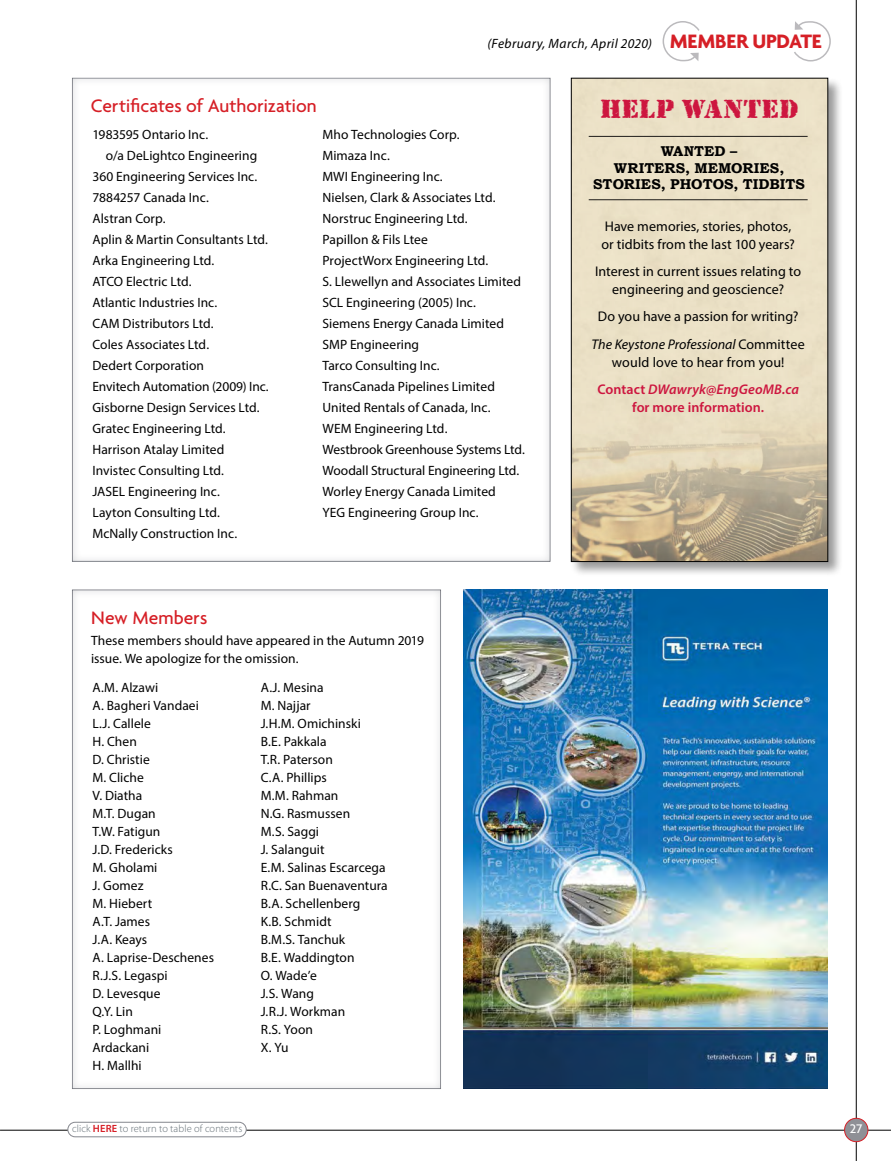
<style>
.page{position:relative;width:891px;height:1161px;background:#fff}
.page>*{position:absolute;margin:0;border:0;box-sizing:border-box;transform-origin:0 0}
.t1{font:27.6px "Rubber Stamp Plain";letter-spacing:.015em;color:#cd163f}
.t2{font:700 21px "Agenda";letter-spacing:-.01em;color:#d61f26}
.t3{font:500 19.5px "Agenda";color:#d61f26}
.t4{font:700 14.25px/16.5px "Bookman Old Style";color:#000;text-align:center}
.t5{font:14.1px/18px "Myriad Pro";letter-spacing:.005em;color:#000;text-align:center}
.t6{font:600 14.1px "Myriad Pro";letter-spacing:.005em;color:#cd163f}
.t7{font:13.5px/18px "Myriad Pro";color:#000}
.t8{font:italic 13.5px "Myriad Pro";letter-spacing:.03em;color:#000}
.t9{font:500 13.5px "Agenda";color:#fff}
.t10{font:300 10.5px "Myriad Pro";letter-spacing:.01em;color:#636e75}
.s1{font-style:italic}
.s2{font-weight:600;color:#cd163f}
.s3{font-weight:600;font-style:italic;color:#cd163f}
.s4{font-weight:600;color:#d61f26}
</style>
<div class="page">
<svg style="left:794px;top:21px;width:37px;height:41px"></svg>
<svg style="left:662px;top:21px;width:38px;height:41px"></svg>
<img style="left:464px;top:590px;width:364px;height:499px">
<div style="left:570px;top:77px;width:274px;height:500px;background:#000;opacity:.4"></div>
<div style="left:573px;top:80px;width:253px;height:330px;background:#ebe1c7"></div>
<hr style="left:589px;top:136px;width:219px;height:1px;background:#1e1c19">
<hr style="left:589px;top:199px;width:219px;height:1px;background:#1e1c19">
<img style="left:572px;top:410px;width:256px;height:151px">
<hr style="left:0;top:1130px;width:891px;height:1px;background:#000">
<hr style="left:856px;top:0;width:1px;height:1161px;background:#000">
<div style="left:845px;top:1118px;width:23px;height:24px;background:#8f9096;border-radius:50%"></div>
<div style="left:844px;top:1118px;width:24px;height:24px;border:1px solid #d61f26;border-radius:50%"></div>
<div style="left:68px;top:1122px;width:178px;height:15px;background:#fff;border-radius:7px"></div>
<div style="left:68px;top:1122px;width:178px;height:15px;border:1px solid #85878e;border-radius:7px"></div>
<p class="t8" style="left:488px;top:35px;width:166px">(February, March, April 2020)</p>
<h2 class="t2" style="left:670px;top:28px;width:153px">MEMBER UPDATE</h2>
<h3 class="t3" style="left:91px;top:94px;width:227px">Certificates of Authorization</h3>
<p class="t7" style="left:92px;top:125px;width:117px">1983595 Ontario Inc.</p>
<p class="t7" style="left:106px;top:146px;width:153px">o/a DeLightco Engineering</p>
<p class="t7" style="left:92px;top:167px;width:166px">360 Engineering Services Inc.</p>
<p class="t7" style="left:92px;top:188px;width:118px">7884257 Canada Inc.</p>
<p class="t7" style="left:92px;top:209px;width:74px">Alstran Corp.</p>
<p class="t7" style="left:92px;top:230px;width:177px">Aplin &amp; Martin Consultants Ltd.</p>
<p class="t7" style="left:92px;top:251px;width:123px">Arka Engineering Ltd.</p>
<p class="t7" style="left:92px;top:272px;width:101px">ATCO Electric Ltd.</p>
<p class="t7" style="left:92px;top:293px;width:126px">Atlantic Industries Inc.</p>
<p class="t7" style="left:92px;top:314px;width:123px">CAM Distributors Ltd.</p>
<p class="t7" style="left:92px;top:335px;width:118px">Coles Associates Ltd.</p>
<p class="t7" style="left:92px;top:356px;width:113px">Dedert Corporation</p>
<p class="t7" style="left:92px;top:377px;width:178px">Envitech Automation (2009) Inc.</p>
<p class="t7" style="left:92px;top:398px;width:169px">Gisborne Design Services Ltd.</p>
<p class="t7" style="left:92px;top:420px;width:135px">Gratec Engineering Ltd.</p>
<p class="t7" style="left:92px;top:441px;width:133px">Harrison Atalay Limited</p>
<p class="t7" style="left:92px;top:462px;width:133px">Invistec Consulting Ltd.</p>
<p class="t7" style="left:92px;top:483px;width:129px">JASEL Engineering Inc.</p>
<p class="t7" style="left:92px;top:504px;width:129px">Layton Consulting Ltd.</p>
<p class="t7" style="left:92px;top:525px;width:146px">McNally Construction Inc.</p>
<h3 class="t3" style="left:91px;top:605px;width:118px">New Members</h3>
<p class="t7" style="left:322px;top:124px;width:204px;line-height:21px">Mho Technologies Corp.<br>Mimaza Inc.<br>MWI Engineering Inc.<br>Nielsen, Clark &amp; Associates Ltd.<br>Norstruc Engineering Ltd.<br>Papillon &amp; Fils Ltee<br>ProjectWorx Engineering Ltd.<br>S. Llewellyn and Associates Limited<br>SCL Engineering (2005) Inc.<br>Siemens Energy Canada Limited<br>SMP Engineering<br>Tarco Consulting Inc.<br>TransCanada Pipelines Limited<br>United Rentals of Canada, Inc.<br>WEM Engineering Ltd.<br>Westbrook Greenhouse Systems Ltd.<br>Woodall Structural Engineering Ltd.<br>Worley Energy Canada Limited<br>YEG Engineering Group Inc.</p>
<p class="t7" style="left:91px;top:632px;width:335px">These members should have appeared in the Autumn 2019 issue. We apologize for the omission.</p>
<p class="t7" style="left:261px;top:678px;width:129px">A.J. Mesina<br>M. Najjar<br>J.H.M. Omichinski<br>B.E. Pakkala<br>T.R. Paterson<br>C.A. Phillips<br>M.M. Rahman<br>N.G. Rasmussen<br>M.S. Saggi<br>J. Salanguit<br>E.M. Salinas Escarcega<br>R.C. San Buenaventura<br>B.A. Schellenberg<br>K.B. Schmidt<br>B.M.S. Tanchuk<br>B.E. Waddington<br>O. Wade’e<br>J.S. Wang<br>J.R.J. Workman<br>R.S. Yoon<br>X. Yu</p>
<p class="t7" style="left:93px;top:678px;width:123px">A.M. Alzawi<br>A. Bagheri Vandaei<br>L.J. Callele<br>H. Chen<br>D. Christie<br>M. Cliche<br>V. Diatha<br>M.T. Dugan<br>T.W. Fatigun<br>J.D. Fredericks<br>M. Gholami<br>J. Gomez<br>M. Hiebert<br>A.T. James<br>J.A. Keays<br>A. Laprise-Deschenes<br>R.J.S. Legaspi<br>D. Levesque<br>Q.Y. Lin<br>P. Loghmani<br>Ardackani<br>H. Mallhi</p>
<h1 class="t1" style="left:601px;top:93px;width:199px">HELP WANTED</h1>
<p class="t4" style="left:593px;top:143px;width:213px">WANTED –<br>WRITERS, MEMORIES,<br>STORIES, PHOTOS, TIDBITS</p>
<p class="t5" style="left:601px;top:217px;width:195px;text-align:left">Have memories, stories, photos, or tidbits from the last 100 years?</p>
<p class="t5" style="left:595px;top:262px;width:207px">Interest in current issues relating to engineering and geoscience?</p>
<p class="t5" style="left:592px;top:303px;width:215px;line-height:27.5px">Do you have a passion for writing?<br><span class="s1">The Keystone Professional</span> Committee</p>
<p class="t5" style="left:597px;top:348px;width:203px;line-height:27.5px">would love to hear from you!<br><span class="s2">Contact</span> <span class="s3">DWawryk@EngGeoMB.ca</span></p>
<p class="t6" style="left:632px;top:399px;width:134px">for more information.</p>
<p class="t10" style="left:72px;top:1123px;width:172px">click <span class="s4">HERE</span> to return to table of contents</p>
<p class="t9" style="left:850px;top:1121px;width:14px">27</p>
</div>
